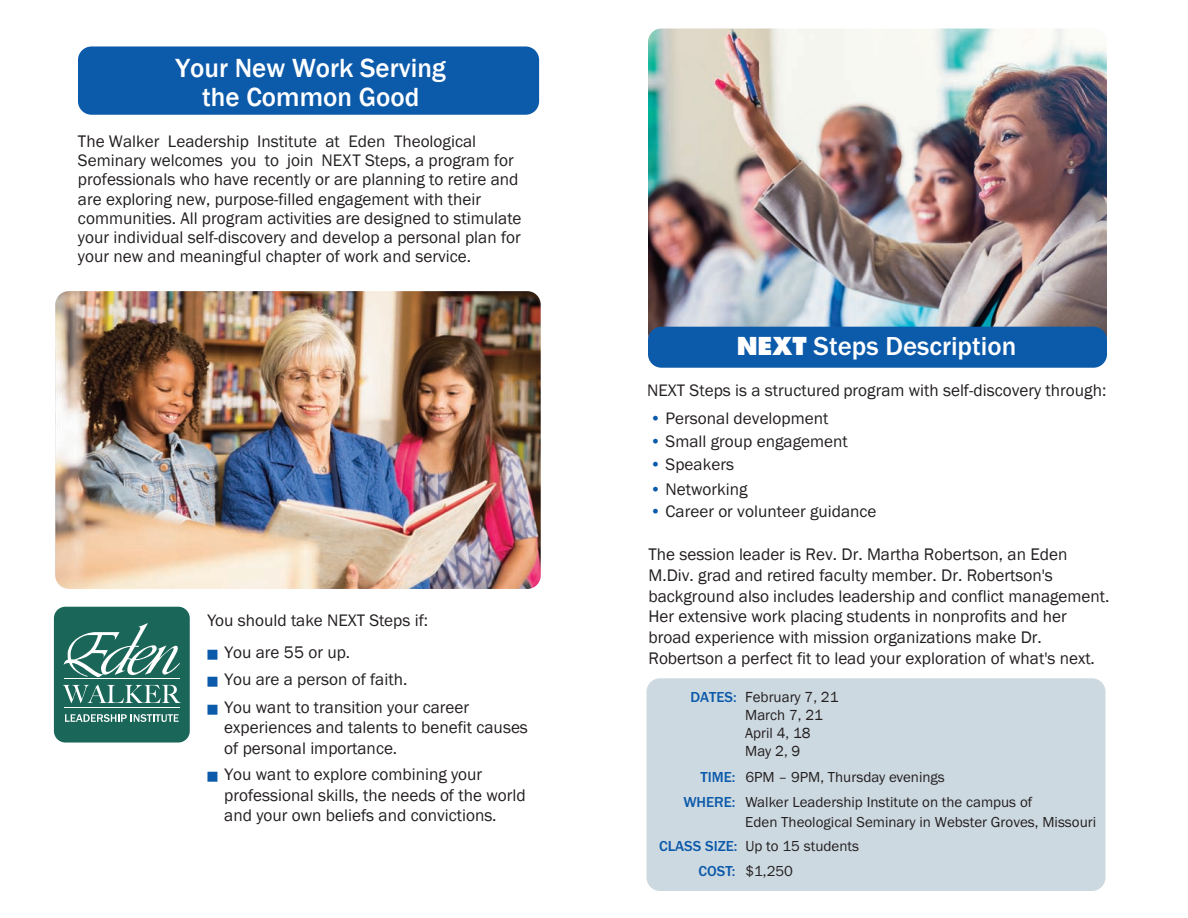
<style>
.page{position:relative;width:1188px;height:918px;background:#fff}
.page>*{position:absolute;margin:0;border:0;box-sizing:border-box;transform-origin:0 0}
.t1{font:500 27px/28.5px "Franklin Gothic";color:#fff;text-align:center}
.t2{font:17.25px/19.2px "Franklin Gothic";color:#231f20}
.t3{font:15px/18px "Franklin Gothic";color:#231f20}
.s1{color:#0c5aaa}
.s2{font-family:"Futura";font-weight:800;font-size:24px}
.s3{font-weight:500;color:#0c5aaa}
</style>
<div class="page">
<div style="left:646px;top:678px;width:460px;height:213px;background:#cdd9e0;border-radius:14px"></div>
<div style="left:78px;top:46px;width:461px;height:69px;background:#0c5aaa;border-radius:14px"></div>
<img style="left:648px;top:28px;width:459px;height:321px;border-radius:14px">
<img style="left:55px;top:291px;width:486px;height:298px;border-radius:14px">
<svg style="left:54px;top:607px;width:136px;height:136px;background:#3a7b70"></svg>
<hr style="left:64px;top:678px;width:116px;height:1px;background:#fff">
<hr style="left:64px;top:707px;width:116px;height:1px;background:#fff">
<div style="left:648px;top:327px;width:459px;height:41px;background:#0c5aaa;border-radius:14px"></div>
<h1 class="t1" style="left:176px;top:54px;width:272px">Your New Work Serving the Common Good</h1>
<p class="t2" style="left:78px;top:132px;width:445px">The Walker Leadership Institute at Eden Theological Seminary welcomes you to join NEXT Steps, a program for professionals who have recently or are planning to retire and are exploring new, purpose-filled engagement with their communities. All program activities are designed to stimulate your individual self-discovery and develop a personal plan for your new and meaningful chapter of work and service.</p>
<p class="t2" style="left:207px;top:611px;width:222px">You should take NEXT Steps if:</p>
<p class="t2" style="left:207px;top:642px;width:144px"><span class="s1">■</span> You are 55 or up.</p>
<p class="t2" style="left:207px;top:669px;width:201px"><span class="s1">■</span> You are a person of faith.</p>
<p class="t2" style="left:224px;top:697px;width:305px;line-height:20.1px;text-indent:-17px"><span class="s1">■</span> You want to transition your career experiences and talents to benefit causes of personal importance.</p>
<p class="t2" style="left:224px;top:764px;width:303px;line-height:20.5px;text-indent:-17px"><span class="s1">■</span> You want to explore combining your professional skills, the needs of the world and your own beliefs and convictions.</p>
<h1 class="t1" style="left:737px;top:332px;width:281px"><span class="s2">NEXT</span> Steps Description</h1>
<p class="t2" style="left:647px;top:380px;width:461px">NEXT Steps is a structured program with self-discovery through:</p>
<p class="t2" style="left:650px;top:408px;width:180px"><span class="s1">•</span> Personal development</p>
<p class="t2" style="left:650px;top:431px;width:200px"><span class="s1">•</span> Small group engagement</p>
<p class="t2" style="left:650px;top:455px;width:86px"><span class="s1">•</span> Speakers</p>
<p class="t2" style="left:650px;top:480px;width:99px"><span class="s1">•</span> Networking</p>
<p class="t2" style="left:650px;top:502px;width:228px"><span class="s1">•</span> Career or volunteer guidance</p>
<p class="t2" style="left:648px;top:544px;width:463px;line-height:20.9px">The session leader is Rev. Dr. Martha Robertson, an Eden M.Div. grad and retired faculty member. Dr. Robertson's background also includes leadership and conflict management.<br>Her extensive work placing students in nonprofits and her broad experience with mission organizations make Dr.<br>Robertson a perfect fit to lead your exploration of what's next.</p>
<p class="t3" style="left:745px;top:688px;width:95px;text-indent:-55px"><span class="s3">DATES:</span> February 7, 21<br>March 7, 21<br>April 4, 18<br>May 2, 9</p>
<p class="t3" style="left:683px;top:765px;width:350px;line-height:24.9px;text-indent:17px"><span class="s3">TIME:</span> 6PM – 9PM, Thursday evenings<br><span class="s3">WHERE:</span> Walker Leadership Institute on the campus of</p>
<p class="t3" style="left:745px;top:812px;width:352px">Eden Theological Seminary in Webster Groves, Missouri</p>
<p class="t3" style="left:659px;top:838px;width:202px"><span class="s3">CLASS SIZE:</span> Up to 15 students</p>
<p class="t3" style="left:699px;top:862px;width:96px"><span class="s3">COST:</span> $1,250</p>
</div>
